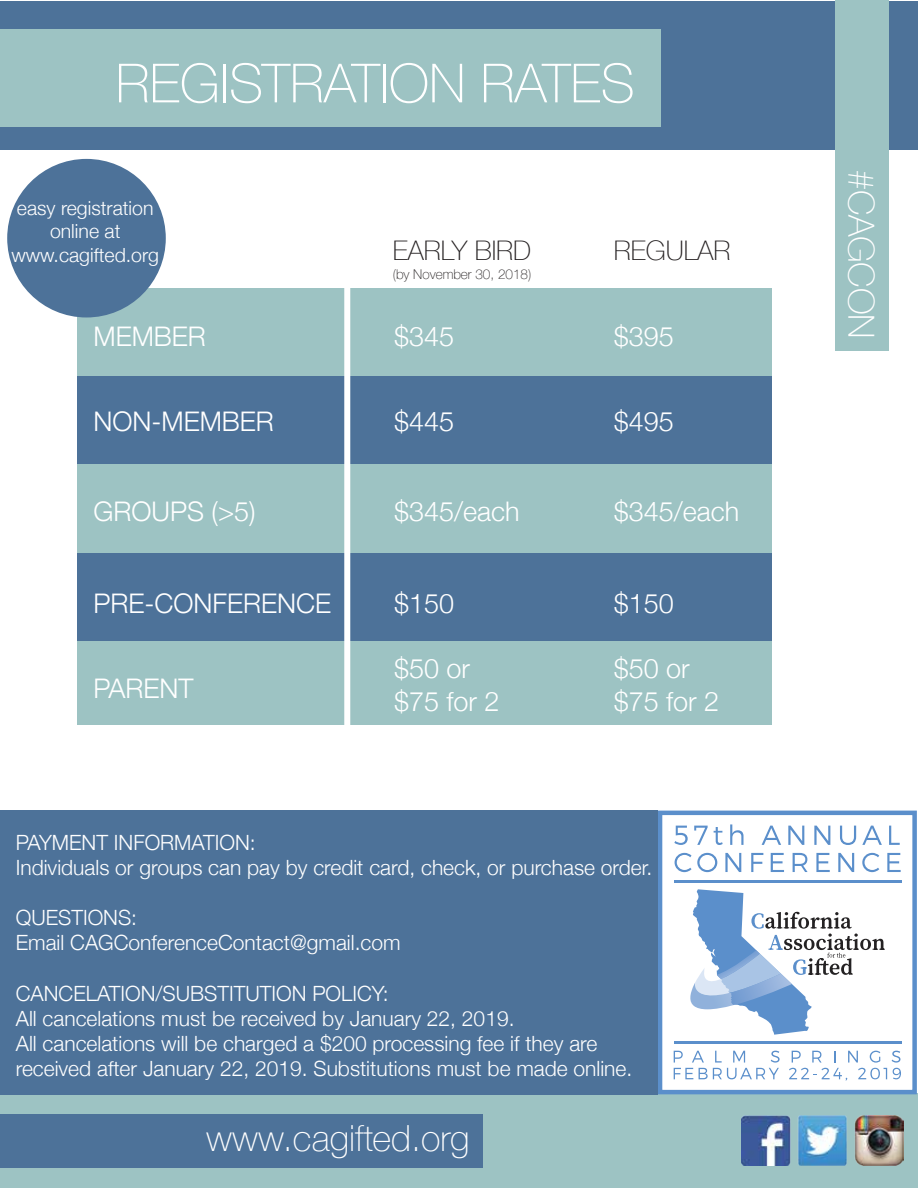
<style>
.page{position:relative;width:918px;height:1188px;background:#fff}
.page>*{position:absolute;margin:0;border:0;box-sizing:border-box;transform-origin:0 0}
.t1{font:100 54px "Helvetica Neue";color:#fff}
.t2{font:100 36px "Helvetica Neue";color:#fff}
.t3{font:300 27px/32.4px "Helvetica Neue";color:#fff}
.t4{font:100 27px "Helvetica Neue";color:#231f20}
.t5{font:300 21px/25.2px "Helvetica Neue";color:#fff}
.t6{font:300 19.5px/23.4px "Helvetica Neue";color:#fff;text-align:center}
.t7{font:100 13.5px "Helvetica Neue";color:#231f20}
</style>
<div class="page">
<div style="left:0;top:2px;width:918px;height:148px;background:#4d7299"></div>
<div style="left:0;top:29px;width:660px;height:97px;background:#9dc3c3"></div>
<div style="left:0;top:1093px;width:918px;height:95px;background:#9dc3c3"></div>
<div style="left:0;top:1114px;width:483px;height:53px;background:#4d7299"></div>
<svg style="left:690px;top:889px;width:195px;height:146px"></svg>
<svg style="left:674px;top:1051px;width:106px;height:28px"></svg>
<svg style="left:789px;top:1051px;width:112px;height:30px"></svg>
<svg style="left:674px;top:826px;width:14px;height:19px"></svg>
<svg style="left:694px;top:826px;width:14px;height:19px"></svg>
<svg style="left:714px;top:827px;width:9px;height:18px"></svg>
<svg style="left:730px;top:824px;width:14px;height:21px"></svg>
<svg style="left:762px;top:826px;width:19px;height:19px"></svg>
<svg style="left:788px;top:826px;width:16px;height:19px"></svg>
<svg style="left:814px;top:826px;width:16px;height:19px"></svg>
<svg style="left:840px;top:826px;width:16px;height:19px"></svg>
<svg style="left:862px;top:826px;width:20px;height:19px"></svg>
<svg style="left:889px;top:826px;width:11px;height:19px"></svg>
<svg style="left:675px;top:853px;width:42px;height:19px"></svg>
<svg style="left:725px;top:853px;width:16px;height:19px"></svg>
<svg style="left:751px;top:853px;width:12px;height:19px"></svg>
<svg style="left:771px;top:853px;width:13px;height:19px"></svg>
<svg style="left:793px;top:853px;width:15px;height:19px"></svg>
<svg style="left:816px;top:853px;width:14px;height:19px"></svg>
<svg style="left:838px;top:853px;width:16px;height:19px"></svg>
<svg style="left:862px;top:853px;width:17px;height:19px"></svg>
<svg style="left:887px;top:853px;width:14px;height:19px"></svg>
<hr style="left:674px;top:880px;width:227px;height:2px;background:#5b8fcb">
<hr style="left:674px;top:1041px;width:227px;height:2px;background:#5b8fcb">
<div style="left:658px;top:811px;width:259px;height:283px;border:4px solid #5b8fcb"></div>
<div style="left:836px;top:0;width:53px;height:350px;background:#9dc3c3"></div>
<div style="left:78px;top:213px;width:694px;height:512px;background:#9dc3c3"></div>
<div style="left:77px;top:212px;width:704px;height:76px;background:#fff"></div>
<div style="left:78px;top:376px;width:694px;height:88px;background:#4d7299"></div>
<div style="left:78px;top:553px;width:694px;height:88px;background:#4d7299"></div>
<div style="left:344px;top:212px;width:6px;height:513px;background:#fff"></div>
<div style="left:7px;top:159px;width:159px;height:158px;background:#4d7299;border-radius:50%"></div>
<div style="left:0;top:810px;width:658px;height:285px;background:#4d7299"></div>
<img style="left:742px;top:1116px;width:161px;height:49px">
<h1 class="t1" style="left:116px;top:42px;width:521px">REGISTRATION RATES</h1>
<p class="t6" style="left:11px;top:195px;width:149px">easy registration online at www.cagifted.org</p>
<p class="t3" style="left:94px;top:318px;width:114px">MEMBER</p>
<p class="t3" style="left:94px;top:403px;width:182px">NON-MEMBER</p>
<p class="t3" style="left:94px;top:493px;width:164px">GROUPS (&gt;5)</p>
<p class="t3" style="left:94px;top:586px;width:239px">PRE-CONFERENCE</p>
<p class="t3" style="left:94px;top:670px;width:102px">PARENT</p>
<p class="t4" style="left:393px;top:230px;width:140px">EARLY BIRD</p>
<p class="t4" style="left:614px;top:230px;width:118px">REGULAR</p>
<p class="t7" style="left:393px;top:264px;width:140px">(by November 30, 2018)</p>
<p class="t3" style="left:394px;top:318px;width:62px">$345</p>
<p class="t3" style="left:614px;top:318px;width:62px">$395</p>
<p class="t3" style="left:394px;top:403px;width:62px">$445</p>
<p class="t3" style="left:614px;top:403px;width:62px">$495</p>
<p class="t3" style="left:394px;top:493px;width:127px">$345/each</p>
<p class="t3" style="left:614px;top:493px;width:127px">$345/each</p>
<p class="t3" style="left:394px;top:586px;width:62px">$150</p>
<p class="t3" style="left:614px;top:586px;width:62px">$150</p>
<p class="t3" style="left:394px;top:650px;width:107px">$50 or $75 for 2</p>
<p class="t3" style="left:614px;top:650px;width:107px">$50 or $75 for 2</p>
<p class="t5" style="left:16px;top:828px;width:638px">PAYMENT INFORMATION:<br>Individuals or groups can pay by credit card, check, or purchase order.</p>
<p class="t5" style="left:16px;top:904px;width:386px">QUESTIONS:<br>Email CAGConferenceContact@gmail.com</p>
<p class="t5" style="left:16px;top:979px;width:618px">CANCELATION/SUBSTITUTION POLICY:<br>All cancelations must be received by January 22, 2019.<br>All cancelations will be charged a $200 processing fee if they are received after January 22, 2019. Substitutions must be made online.</p>
<h2 class="t2" style="left:206px;top:1111px;width:265px">www.cagifted.org</h2>
<h2 class="t2" style="left:889px;top:170px;width:170px;rotate:90deg">#CAGCON</h2>
</div>
